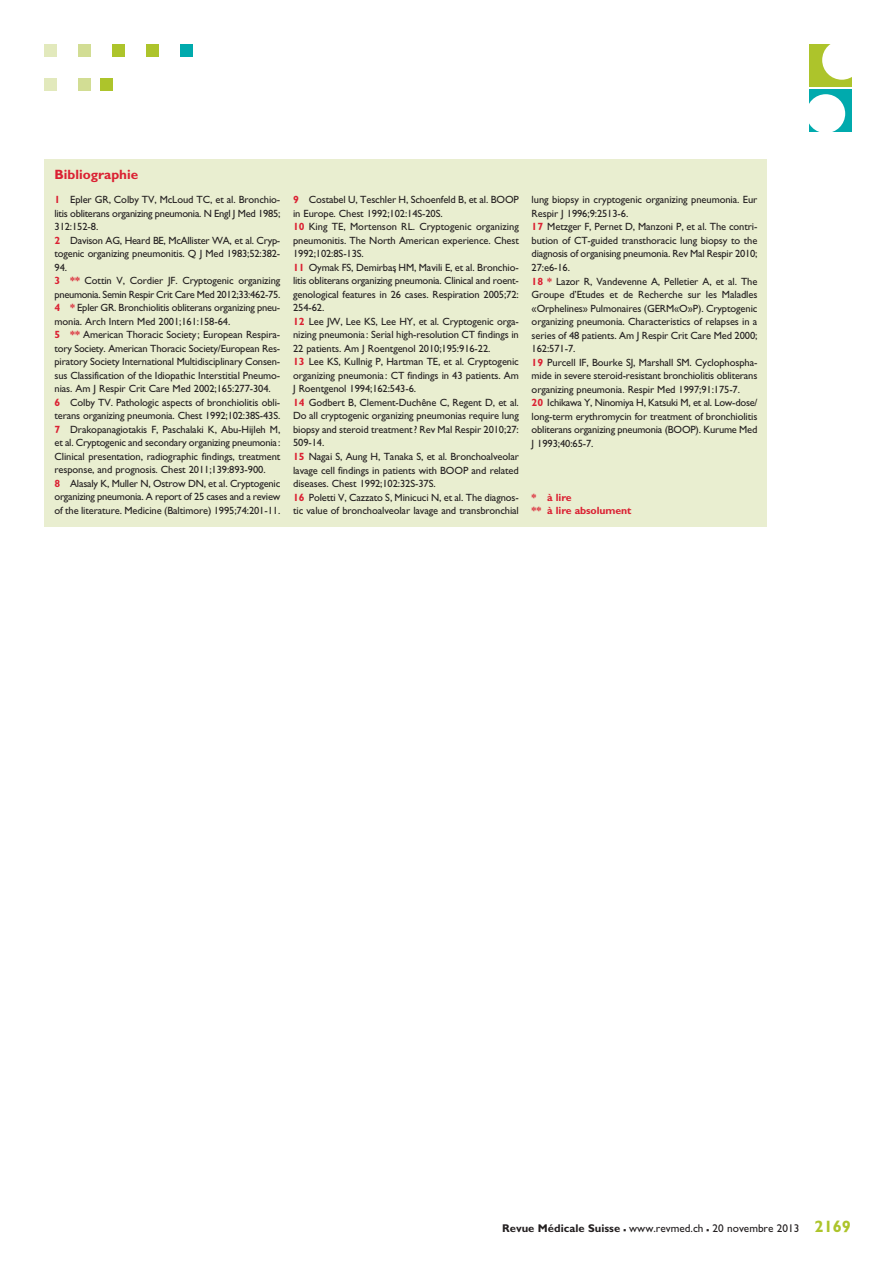
<style>
.page{position:relative;width:893px;height:1263px;background:#fff}
.page>*{position:absolute;margin:0;border:0;box-sizing:border-box;transform-origin:0 0}
.t1{font:700 13.5px "Gill Sans";color:#db2032}
.t2{font:11.25px "Gill Sans";color:#231f20}
.t3{font:10.5px/13.5px "Gill Sans";letter-spacing:-.01em;color:#231f20}
.t4{font:700 10.5px/13.5px "Gill Sans";letter-spacing:-.01em;color:#db2032}
.s1{font-weight:700;color:#db2032}
.s2{font-weight:700}
.s3{font-weight:700;font-size:16.5px}
.s4{font-weight:700;font-size:16.5px;color:#adc42b}
</style>
<div class="page">
<div style="left:181px;top:45px;width:12px;height:12px;background:#00aaad"></div>
<div style="left:147px;top:45px;width:12px;height:12px;background:#adc42b"></div>
<div style="left:113px;top:45px;width:12px;height:12px;background:#adc42b"></div>
<div style="left:79px;top:45px;width:12px;height:12px;background:#d2dd94"></div>
<div style="left:45px;top:45px;width:12px;height:12px;background:#e2e9bc"></div>
<div style="left:101px;top:79px;width:12px;height:12px;background:#adc42b"></div>
<div style="left:79px;top:79px;width:12px;height:12px;background:#d2dd94"></div>
<div style="left:45px;top:79px;width:12px;height:12px;background:#e2e9bc"></div>
<div style="left:809px;top:45px;width:43px;height:42px;background:#adc42b"></div>
<div style="left:822px;top:40px;width:39px;height:40px;background:#fff;border-radius:50%"></div>
<div style="left:809px;top:90px;width:43px;height:42px;background:#00aaad"></div>
<div style="left:806px;top:94px;width:39px;height:39px;background:#fff;border-radius:50%"></div>
<div style="left:45px;top:159px;width:722px;height:368px;background:#e9eed0"></div>
<p class="t1" style="left:55px;top:166px;width:85px">Bibliographie</p>
<p class="t3" style="left:55px;top:193px;width:227px"><span class="s1">1</span> Epler GR, Colby TV, McLoud TC, et al. Bronchio&shy;litis obliterans organizing pneumonia. N Engl J Med 1985; 312:152-8.<br><span class="s1">2</span> Davison AG, Heard BE, McAllister WA, et al. Cryp&shy;togenic organizing pneumonitis. Q J Med 1983;52:382- 94.<br><span class="s1">3 **</span> Cottin V, Cordier JF. Cryptogenic organizing pneumonia. Semin Respir Crit Care Med 2012;33:462-75.<br><span class="s1">4 *</span> Epler GR. Bronchiolitis obliterans organizing pneu&shy;monia. Arch Intern Med 2001;161:158-64.<br><span class="s1">5 **</span> American Thoracic Society; European Respira&shy;tory Society. American Thoracic Society/European Res&shy;piratory Society International Multidisciplinary Consen&shy;sus Classification of the Idiopathic Interstitial Pneumo&shy;nias. Am J Respir Crit Care Med 2002;165:277-304.<br><span class="s1">6</span> Colby TV. Pathologic aspects of bronchiolitis obli&shy;terans organizing pneumonia. Chest 1992;102:38S-43S.<br><span class="s1">7</span> Drakopanagiotakis F, Paschalaki K, Abu-Hijleh M, et al. Cryptogenic and secondary organizing pneumonia:<br>Clinical presentation, radiographic findings, treatment response, and prognosis. Chest 2011;139:893-900.<br><span class="s1">8</span> Alasaly K, Muller N, Ostrow DN, et al. Cryptogenic organizing pneumonia. A report of 25 cases and a review of the literature. Medicine (Baltimore) 1995;74:201-11.</p>
<p class="t3" style="left:293px;top:193px;width:227px"><span class="s1">9</span> Costabel U, Teschler H, Schoenfeld B, et al. BOOP in Europe. Chest 1992;102:14S-20S.<br><span class="s1">10</span> King TE, Mortenson RL. Cryptogenic organizing pneumonitis. The North American experience. Chest 1992;102:8S-13S.<br><span class="s1">11</span> Oymak FS, Demirbas, HM, Mavili E, et al. Bronchio&shy;litis obliterans organizing pneumonia. Clinical and roent&shy;genological features in 26 cases. Respiration 2005;72:<br>254-62.<br><span class="s1">12</span> Lee JW, Lee KS, Lee HY, et al. Cryptogenic orga&shy;nizing pneumonia: Serial high-resolution CT findings in 22 patients. Am J Roentgenol 2010;195:916-22.<br><span class="s1">13</span> Lee KS, Kullnig P, Hartman TE, et al. Cryptogenic organizing pneumonia: CT findings in 43 patients. Am J Roentgenol 1994;162:543-6.<br><span class="s1">14</span> Godbert B, Clement-Duchêne C, Regent D, et al.<br>Do all cryptogenic organizing pneumonias require lung biopsy and steroid treatment? Rev Mal Respir 2010;27:<br>509-14.<br><span class="s1">15</span> Nagai S, Aung H, Tanaka S, et al. Bronchoalveolar lavage cell findings in patients with BOOP and related diseases. Chest 1992;102:32S-37S.<br><span class="s1">16</span> Poletti V, Cazzato S, Minicuci N, et al. The diagnos&shy;tic value of bronchoalveolar lavage and transbronchial</p>
<p class="t3" style="left:532px;top:193px;width:227px">lung biopsy in cryptogenic organizing pneumonia. Eur Respir J 1996;9:2513-6.<br><span class="s1">17</span> Metzger F, Pernet D, Manzoni P, et al. The contri&shy;bution of CT-guided transthoracic lung biopsy to the diagnosis of organising pneumonia. Rev Mal Respir 2010; 27:e6-16.<br><span class="s1">18 *</span> Lazor R, Vandevenne A, Pelletier A, et al. The Groupe d’Etudes et de Recherche sur les Maladles «Orphelines» Pulmonaires (GERM«O»P). Cryptogenic organizing pneumonia. Characteristics of relapses in a series of 48 patients. Am J Respir Crit Care Med 2000; 162:571-7.<br><span class="s1">19</span> Purcell IF, Bourke SJ, Marshall SM. Cyclophospha&shy;mide in severe steroid-resistant bronchiolitis obliterans organizing pneumonia. Respir Med 1997;91:175-7.<br><span class="s1">20</span> Ichikawa Y, Ninomiya H, Katsuki M, et al. Low-dose/ long-term erythromycin for treatment of bronchiolitis obliterans organizing pneumonia (BOOP). Kurume Med J 1993;40:65-7.</p>
<p class="t4" style="left:532px;top:490px;width:101px">* à lire<br>** à lire absolument</p>
<p class="t2" style="left:502px;top:1222px;width:350px"><span class="s2">Revue Médicale Suisse</span> <span class="s3">–</span> www.revmed.ch <span class="s3">–</span> 20 novembre 2013 <span class="s4">2169</span></p>
</div>
